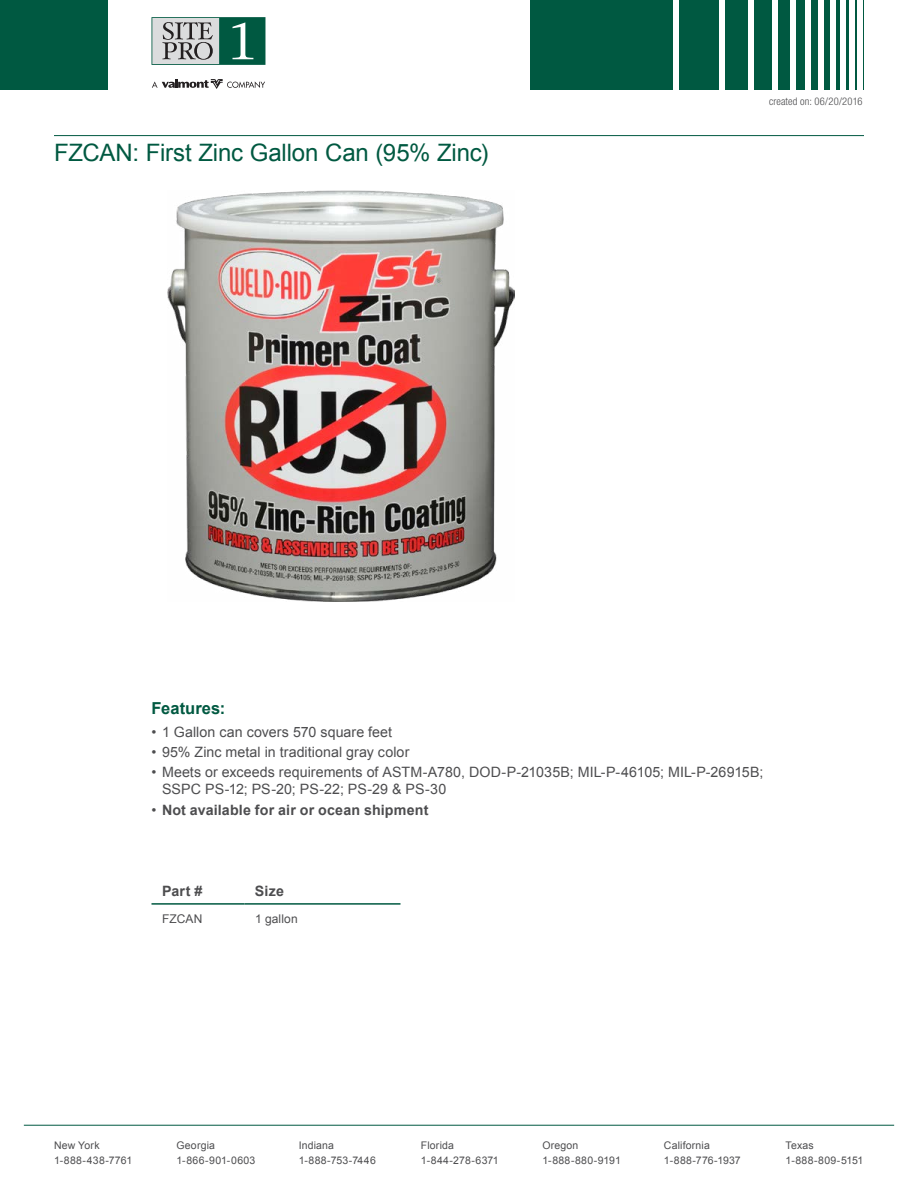
<style>
.page{position:relative;width:918px;height:1188px;background:#fff}
.page>*{position:absolute;margin:0;border:0;box-sizing:border-box;transform-origin:0 0}
.t1{font:24px "Arial";letter-spacing:-.01em;color:#005941}
.t2{font:700 16.5px "Arial";letter-spacing:.005em;color:#005941}
.t3{font:14.25px/17.1px "Arial";letter-spacing:.005em;color:#4d4d4f}
.t4{font:700 14.25px "Arial";letter-spacing:.01em;color:#4d4d4f}
.t5{font:12px "Arial";letter-spacing:.01em;color:#4d4d4f}
.t6{font:10.5px/15px "Arial";letter-spacing:.02em;color:#4d4d4f}
.t7{font:300 condensed 10.5px "Helvetica Neue LT Com";letter-spacing:.015em;color:#4d4d4f}
.s1{font-weight:400}
</style>
<div class="page">
<svg style="left:152px;top:17px;width:113px;height:48px;background:#74978e"></svg>
<svg style="left:152px;top:79px;width:113px;height:10px"></svg>
<div style="left:0;top:0;width:108px;height:89px;background:#005941"></div>
<div style="left:725px;top:0;width:23px;height:89px;background:#005941"></div>
<div style="left:679px;top:0;width:40px;height:89px;background:#005941"></div>
<div style="left:778px;top:0;width:12px;height:89px;background:#005941"></div>
<div style="left:824px;top:0;width:5px;height:89px;background:#005941"></div>
<hr style="left:846px;top:0;width:3px;height:89px;background:#005941">
<div style="left:530px;top:0;width:142px;height:89px;background:#005941"></div>
<hr style="left:855px;top:0;width:2px;height:89px;background:#005941">
<hr style="left:863px;top:0;width:1px;height:89px;background:#005941">
<div style="left:796px;top:0;width:9px;height:89px;background:#005941"></div>
<div style="left:755px;top:0;width:17px;height:89px;background:#005941"></div>
<div style="left:811px;top:0;width:6px;height:89px;background:#005941"></div>
<hr style="left:836px;top:0;width:3px;height:89px;background:#005941">
<hr style="left:24px;top:1125px;width:870px;height:1px;background:#005941">
<hr style="left:152px;top:903px;width:92px;height:2px;background:#005941">
<hr style="left:244px;top:903px;width:156px;height:2px;background:#005941">
<hr style="left:54px;top:135px;width:810px;height:1px;background:#005941">
<img style="left:167px;top:190px;width:347px;height:412px">
<h1 class="t1" style="left:54px;top:137px;width:436px">FZCAN: First Zinc Gallon Can (95% Zinc)</h1>
<p class="t7" style="left:769px;top:95px;width:95px">created on: 06/20/2016</p>
<p class="t2" style="left:152px;top:697px;width:75px">Features:</p>
<p class="t3" style="left:152px;top:724px;width:242px">• 1 Gallon can covers 570 square feet</p>
<p class="t3" style="left:152px;top:744px;width:259px">• 95% Zinc metal in traditional gray color</p>
<p class="t3" style="left:162px;top:764px;width:603px;text-indent:-11px">• Meets or exceeds requirements of ASTM-A780, DOD-P-21035B; MIL-P-46105; MIL-P-26915B;<br>SSPC PS-12; PS-20; PS-22; PS-29 &amp; PS-30</p>
<p class="t4" style="left:152px;top:800px;width:278px"><span class="s1">•</span> Not available for air or ocean shipment</p>
<p class="t4" style="left:162px;top:882px;width:42px">Part #</p>
<p class="t4" style="left:255px;top:882px;width:31px">Size</p>
<p class="t5" style="left:162px;top:911px;width:42px">FZCAN</p>
<p class="t5" style="left:255px;top:911px;width:44px">1 gallon</p>
<p class="t6" style="left:54px;top:1138px;width:80px">New York<br>1-888-438-7761</p>
<p class="t6" style="left:176px;top:1138px;width:80px">Georgia<br>1-866-901-0603</p>
<p class="t6" style="left:299px;top:1138px;width:79px">Indiana<br>1-888-753-7446</p>
<p class="t6" style="left:421px;top:1138px;width:79px">Florida<br>1-844-278-6371</p>
<p class="t6" style="left:542px;top:1138px;width:80px">Oregon<br>1-888-880-9191</p>
<p class="t6" style="left:664px;top:1138px;width:78px">California<br>1-888-776-1937</p>
<p class="t6" style="left:786px;top:1138px;width:79px">Texas<br>1-888-809-5151</p>
</div>
